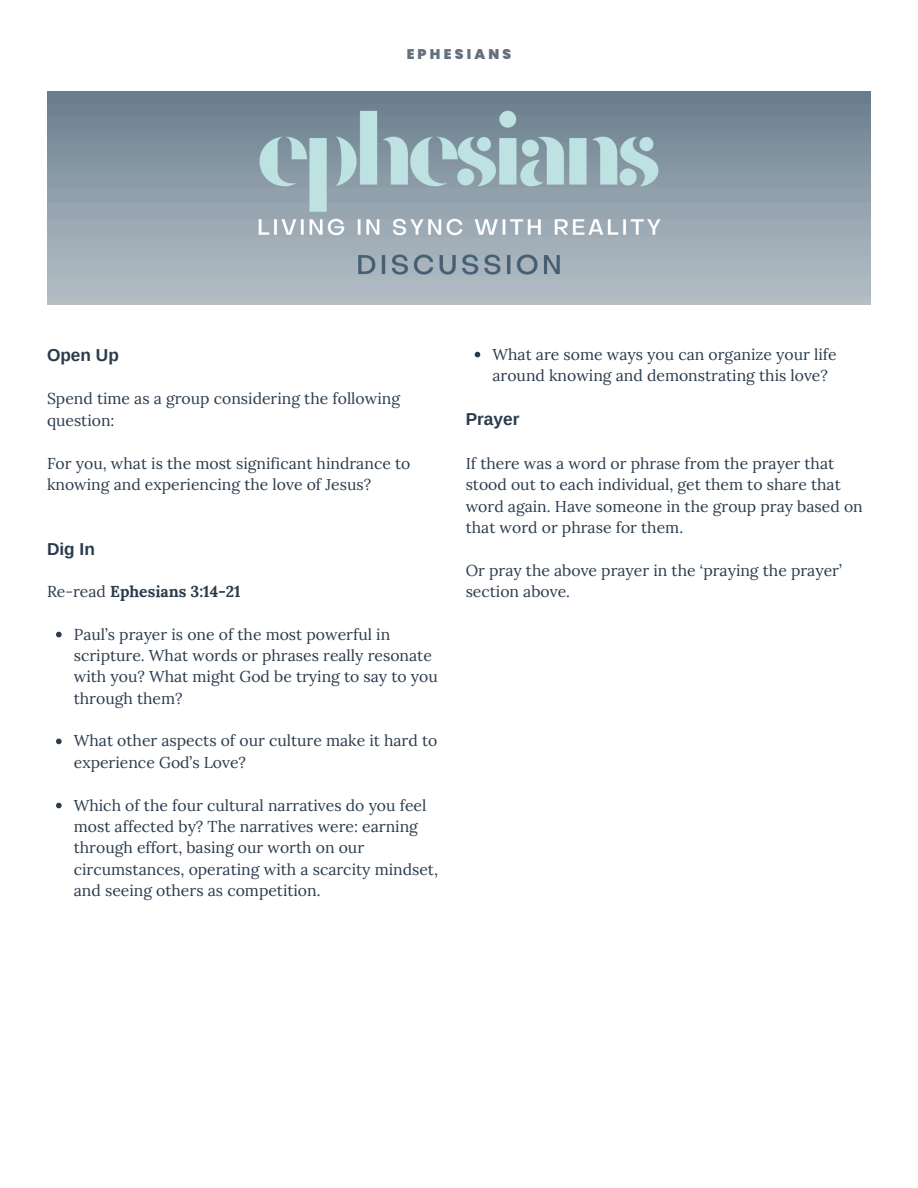
<style>
.page{position:relative;width:918px;height:1188px;background:#fff}
.page>*{position:absolute;margin:0;border:0;box-sizing:border-box;transform-origin:0 0}
.t1{font:700 17.25px "Arimo";color:#2a3b4d}
.t2{font:15.75px/21.3px "Lora";color:#2a3b4d}
.t3{font:700 15.75px "Lora";color:#2a3b4d}
.t4{font:900 13.95px "Poppins";letter-spacing:.23em;color:#2a3b4d}
.s1{font-weight:400}
</style>
<div class="page">
<img style="left:47px;top:92px;width:824px;height:212px">
<svg style="left:56px;top:632px;width:6px;height:5px"></svg>
<svg style="left:56px;top:739px;width:6px;height:5px"></svg>
<svg style="left:56px;top:803px;width:6px;height:5px"></svg>
<svg style="left:475px;top:352px;width:5px;height:5px"></svg>
<p class="t4" style="left:407px;top:45px;width:106px">EPHESIANS</p>
<p class="t1" style="left:47px;top:345px;width:73px">Open Up</p>
<h1 class="t2" style="left:47px;top:388px;width:355px">Spend time as a group considering the following question:</h1>
<h2 class="t2" style="left:47px;top:452px;width:365px">For you, what is the most significant hindrance to knowing and experiencing the love of Jesus?</h2>
<h2 class="t1" style="left:47px;top:540px;width:49px">Dig In</h2>
<h1 class="t3" style="left:47px;top:581px;width:195px"><span class="s1">Re-read</span> Ephesians 3:14-21</h1>
<h2 class="t2" style="left:74px;top:623px;width:365px">Paul’s prayer is one of the most powerful in scripture. What words or phrases really resonate with you? What might God be trying to say to you through them?</h2>
<p class="t2" style="left:74px;top:730px;width:365px">What other aspects of our culture make it hard to experience God’s Love?</p>
<p class="t2" style="left:74px;top:794px;width:366px">Which of the four cultural narratives do you feel most affected by? The narratives were: earning through effort, basing our worth on our circumstances, operating with a scarcity mindset, and seeing others as competition.</p>
<p class="t2" style="left:492px;top:343px;width:346px">What are some ways you can organize your life around knowing and demonstrating this love?</p>
<p class="t1" style="left:466px;top:409px;width:55px">Prayer</p>
<h1 class="t2" style="left:466px;top:452px;width:399px">If there was a word or phrase from the prayer that stood out to each individual, get them to share that word again. Have someone in the group pray based on that word or phrase for them.</h1>
<h2 class="t2" style="left:466px;top:559px;width:378px">Or pray the above prayer in the ‘praying the prayer’ section above.</h2>
</div>
